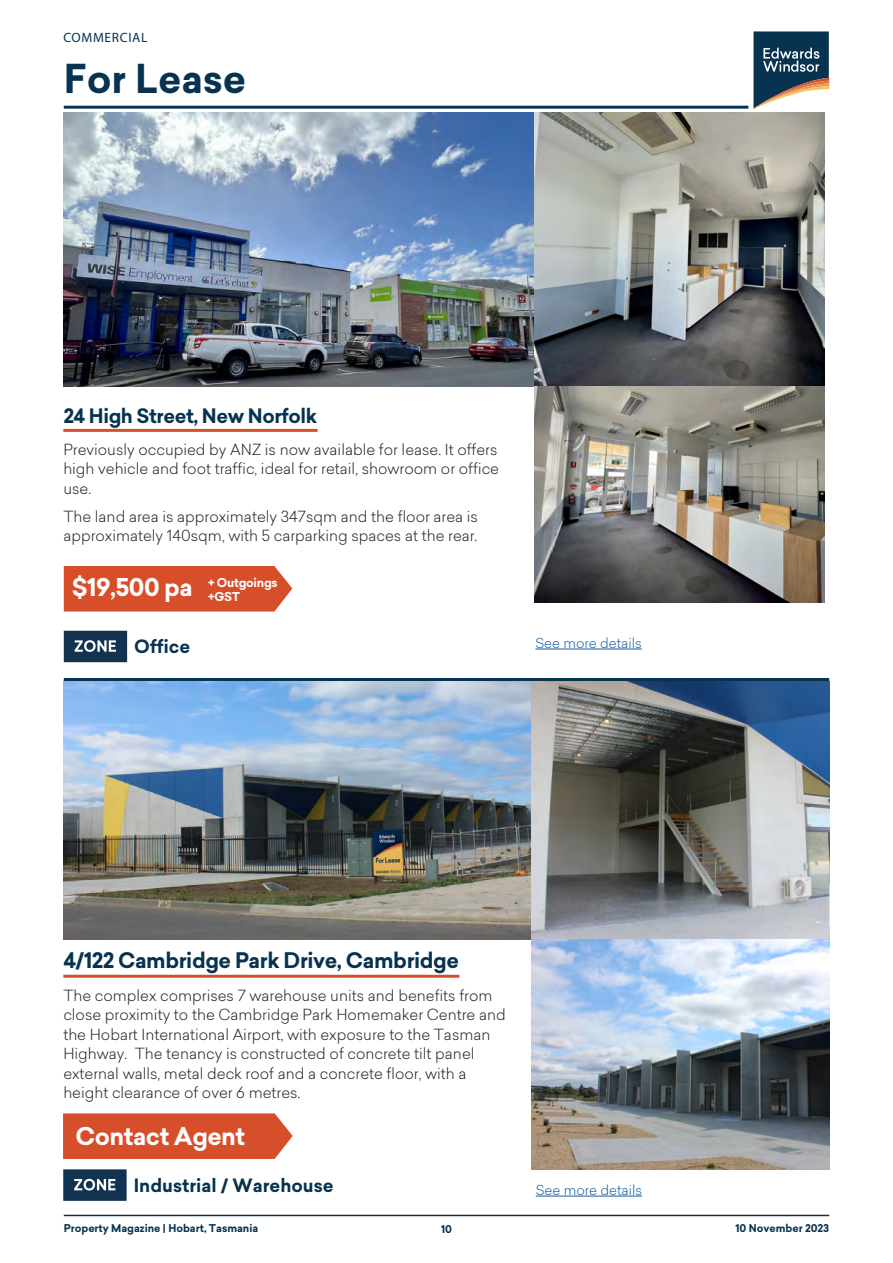
<style>
.page{position:relative;width:893px;height:1263px;background:#fff}
.page>*{position:absolute;margin:0;border:0;box-sizing:border-box;transform-origin:0 0}
.heading_1{font:700 39px "Sailec";color:#073351}
.price{font:700 24px "Sailec";letter-spacing:-.02em;color:#fff}
.subheading_1{font:700 21px "Sailec";letter-spacing:-.02em;color:#073351}
.subheading_1-2{font:700 19.5px "Sailec";letter-spacing:-.02em;color:#073351}
.feature_number{font:700 18px "Sailec";color:#073351}
.body_text{font:300 15px/19.5px "Sailec";color:#231f20}
.body_text-2{font:300 13.5px "Sailec";color:#175d9e}
.PROPERTY_TYPE{font:13.5px "Myriad Pro";letter-spacing:.05em;color:#073351}
.price-2{font:700 12px "Sailec";letter-spacing:-.02em;color:#fff}
.t1{font:700 10.5px "Sailec";color:#073351}
</style>
<div class="page">
<hr style="left:535px;top:649px;width:107px;height:1px;background:#175d9e">
<hr style="left:63px;top:429px;width:255px;height:3px;background:#d74f2a">
<div style="left:64px;top:566px;width:228px;height:45px;background:#d74f2a"></div>
<svg style="left:64px;top:631px;width:63px;height:31px;background:#2f4c64"></svg>
<hr style="left:64px;top:106px;width:684px;height:3px;background:#073351">
<hr style="left:536px;top:1196px;width:106px;height:1px;background:#175d9e">
<hr style="left:63px;top:975px;width:396px;height:3px;background:#d74f2a">
<hr style="left:64px;top:678px;width:765px;height:3px;background:#073351">
<svg style="left:63px;top:1169px;width:64px;height:32px;background:#345068"></svg>
<img style="left:63px;top:113px;width:761px;height:274px">
<img style="left:534px;top:387px;width:290px;height:215px">
<svg style="left:63px;top:1113px;width:230px;height:46px;background:#d85734"></svg>
<img style="left:64px;top:681px;width:765px;height:259px">
<img style="left:531px;top:940px;width:298px;height:229px">
<hr style="left:64px;top:1215px;width:765px;height:1px;background:#073351">
<svg style="left:753px;top:31px;width:76px;height:78px"></svg>
<p class="PROPERTY_TYPE" style="left:63px;top:29px;width:86px">COMMERCIAL</p>
<p class="heading_1" style="left:64px;top:51px;width:184px">For Lease</p>
<p class="subheading_1-2" style="left:63px;top:401px;width:255px">24 High Street, New Norfolk</p>
<p class="body_text" style="left:63px;top:439px;width:437px;text-align:justify">Previously occupied by ANZ is now available for lease. It offers high vehicle and foot traffic, ideal for retail, showroom or office use.</p>
<p class="body_text" style="left:63px;top:506px;width:416px">The land area is approximately 347sqm and the floor area is approximately 140sqm, with 5 carparking spaces at the rear.</p>
<p class="price" style="left:72px;top:570px;width:122px">$19,500 pa</p>
<p class="price-2" style="left:208px;top:574px;width:71px">+ Outgoings</p>
<p class="price-2" style="left:208px;top:588px;width:34px">+GST</p>
<p class="feature_number" style="left:134px;top:634px;width:58px">Office</p>
<p class="body_text-2" style="left:535px;top:634px;width:108px">See more details</p>
<p class="subheading_1" style="left:63px;top:946px;width:397px">4/122 Cambridge Park Drive, Cambridge</p>
<p class="body_text" style="left:63px;top:985px;width:444px">The complex comprises 7 warehouse units and benefits from close proximity to the Cambridge Park Homemaker Centre and the Hobart International Airport, with exposure to the Tasman Highway. The tenancy is constructed of concrete tilt panel external walls, metal deck roof and a concrete floor, with a height clearance of over 6 metres.</p>
<p class="price" style="left:75px;top:1119px;width:171px">Contact Agent</p>
<p class="feature_number" style="left:134px;top:1172px;width:201px">Industrial / Warehouse</p>
<p class="body_text-2" style="left:536px;top:1181px;width:108px">See more details</p>
<p class="t1" style="left:64px;top:1220px;width:196px">Property Magazine | Hobart, Tasmania</p>
<p class="t1" style="left:441px;top:1221px;width:12px">10</p>
<p class="t1" style="left:735px;top:1220px;width:95px">10 November 2023</p>
</div>
